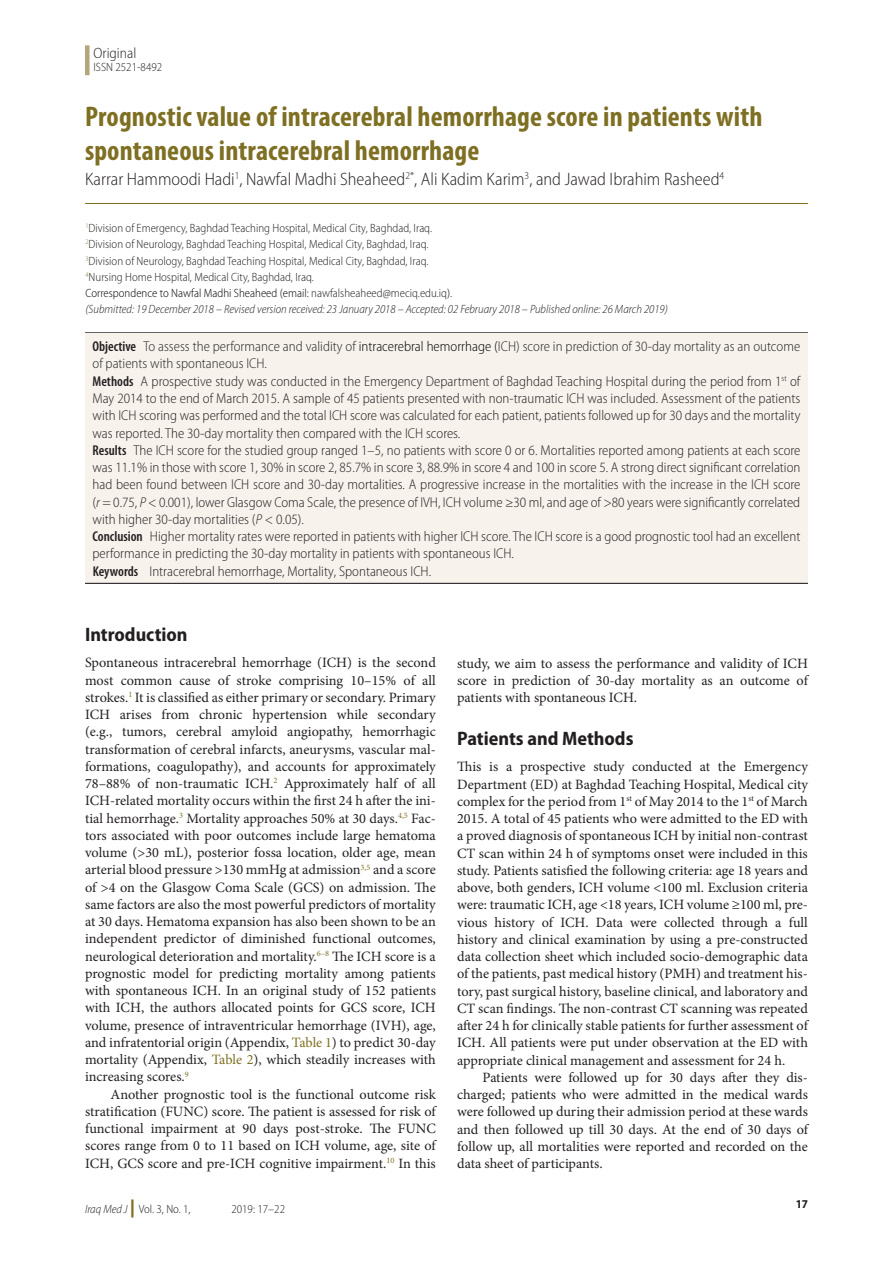
<style>
.page{position:relative;width:893px;height:1263px;background:#fff}
.page>*{position:absolute;margin:0;border:0;box-sizing:border-box;transform-origin:0 0}
.Article_Title{font:700 condensed 28.5px/33.8px "Myriad Pro";letter-spacing:.005em;color:#7e6f22}
.t1{font:700 semi-condensed 19.5px "Myriad Pro";color:#231f20}
.Author{font:300 semi-condensed 18px "Myriad Pro";color:#231f20}
.t2{font:300 semi-condensed 15px "Myriad Pro";color:#231f20}
.Txf{font:14.25px/17.2px "Minion Pro";letter-spacing:-.005em;color:#231f20;text-align:justify}
.t3{font:300 semi-condensed 14.25px "Myriad Pro";color:#231f20}
.Tx{font:14.25px/17.2px "Minion Pro";letter-spacing:-.005em;color:#231f20;text-align:justify}
.t4{font:300 semi-condensed 14.25px "Myriad Pro";color:#252525}
.t5{font:600 condensed 14.25px "Myriad Pro";letter-spacing:-.005em;color:#231f20}
.Author_Aff{font:300 semi-condensed 12px "Myriad Pro";color:#231f20}
.Author_Aff-2{font:italic 300 semi-condensed 12px "Myriad Pro";color:#231f20}
.Author_Aff-3{font:300 semi-condensed 12px "Myriad Pro";color:#000}
.t6{font:700 semi-condensed 12px "Myriad Pro";color:#231f20}
.s1{color:#231f20}
.s2{color:#002060}
.s3{font-weight:600;font-stretch:condensed;color:#231f20}
.s4{color:#000}
.s5{font-weight:600;font-stretch:condensed}
.s6{font-style:italic}
.s7{color:#7e6f22}
.s8{font-weight:900;font-stretch:normal;font-size:18px;color:#7e6f22}
</style>
<div class="page">
<hr style="left:85px;top:203px;width:723px;height:1px;background:#7e6f22">
<hr style="left:85px;top:332px;width:723px;height:2px;background:#231f20">
<div style="left:85px;top:333px;width:723px;height:250px;background:#f7f2ec"></div>
<hr style="left:85px;top:583px;width:723px;height:1px;background:#231f20">
<div style="left:85px;top:45px;width:5px;height:30px;background:#b4a678"></div>
<p class="t2" style="left:94px;top:44px;width:44px">Original</p>
<p class="Author_Aff" style="left:94px;top:60px;width:70px">ISSN 2521-8492</p>
<p class="Article_Title" style="left:85px;top:99px;width:679px">Prognostic value of intracerebral hemorrhage score in patients with spontaneous intracerebral hemorrhage</p>
<p class="Author" style="left:85px;top:170px;width:641px">Karrar Hammoodi Hadi<sup>1</sup>, Nawfal Madhi Sheaheed<sup>2*</sup>, Ali Kadim Karim<sup>3</sup>, and Jawad Ibrahim Rasheed<sup>4</sup></p>
<p class="Author_Aff" style="left:85px;top:222px;width:348px"><sup>1</sup>Division of Emergency, Baghdad Teaching Hospital, Medical City, Baghdad, Iraq.</p>
<p class="Author_Aff" style="left:85px;top:238px;width:345px"><sup>2</sup>Division of Neurology, Baghdad Teaching Hospital, Medical City, Baghdad, Iraq.</p>
<p class="Author_Aff" style="left:85px;top:254px;width:345px"><sup>3</sup>Division of Neurology, Baghdad Teaching Hospital, Medical City, Baghdad, Iraq.</p>
<p class="Author_Aff" style="left:85px;top:270px;width:230px"><sup>4</sup>Nursing Home Hospital, Medical City, Baghdad, Iraq.</p>
<p class="Author_Aff-3" style="left:86px;top:286px;width:368px">Correspondence to Nawfal Madhi Sheaheed (email: <span class="s1">nawfalsheaheed@meciq.edu.iq</span>)<span class="s2">.</span></p>
<p class="Author_Aff-2" style="left:86px;top:302px;width:584px">(Submitted: 19 December 2018 – Revised version received: 23 January 2018 – Accepted: 02 February 2018 – Published online: 26 March 2019)</p>
<p class="t4" style="left:93px;top:339px;width:709px"><span class="s3">Objective</span> To assess the performance and validity of <span class="s4">intracerebral hemorrhage (</span>ICH) score in prediction of 30-day mortality as an outcome</p>
<p class="t4" style="left:93px;top:356px;width:176px">of patients with spontaneous ICH.</p>
<p class="t3" style="left:93px;top:373px;width:709px"><span class="s5">Methods</span> A prospective study was conducted in the Emergency Department of Baghdad Teaching Hospital during the period from 1<sup>st</sup> of</p>
<p class="t3" style="left:93px;top:391px;width:709px">May 2014 to the end of March 2015. A sample of 45 patients presented with non-traumatic ICH was included. Assessment of the patients</p>
<p class="t3" style="left:93px;top:408px;width:709px">with ICH scoring was performed and the total ICH score was calculated for each patient, patients followed up for 30 days and the mortality</p>
<p class="t3" style="left:93px;top:425px;width:369px">was reported. The 30-day mortality then compared with the ICH scores.</p>
<p class="t3" style="left:93px;top:442px;width:709px"><span class="s5">Results</span> The ICH score for the studied group ranged 1–5, no patients with score 0 or 6. Mortalities reported among patients at each score</p>
<p class="t3" style="left:93px;top:459px;width:709px">was 11.1% in those with score 1, 30% in score 2, 85.7% in score 3, 88.9% in score 4 and 100 in score 5. A strong direct significant correlation</p>
<p class="t3" style="left:93px;top:477px;width:709px">had been found between ICH score and 30-day mortalities. A progressive increase in the mortalities with the increase in the ICH score</p>
<p class="t3" style="left:93px;top:494px;width:709px">(<span class="s6">r</span> = 0.75, <span class="s6">P</span>&lt; 0.001), lower Glasgow Coma Scale, the presence of IVH, ICH volume ≥30 ml, and age of &gt;80 years were significantly correlated</p>
<p class="t3" style="left:93px;top:511px;width:213px">with higher 30-day mortalities (<span class="s6">P</span> &lt; 0.05).</p>
<p class="t3" style="left:93px;top:529px;width:709px"><span class="s5">Conclusion</span> Higher mortality rates were reported in patients with higher ICH score. The ICH score is a good prognostic tool had an excellent</p>
<p class="t3" style="left:93px;top:546px;width:423px">performance in predicting the 30-day mortality in patients with spontaneous ICH.</p>
<p class="t3" style="left:150px;top:563px;width:283px">Intracerebral hemorrhage, Mortality, Spontaneous ICH.</p>
<p class="t5" style="left:93px;top:562px;width:47px">Keywords</p>
<h1 class="t1" style="left:85px;top:622px;width:104px">Introduction</h1>
<p class="Txf" style="left:85px;top:654px;width:352px">Spontaneous intracerebral hemorrhage (ICH) is the second most common cause of stroke comprising 10–15% of all strokes.<sup>1</sup> It is classified as either primary or secondary. Primary ICH arises from chronic hypertension while secondary (e.g., tumors, cerebral amyloid angiopathy, hemorrhagic transformation of cerebral infarcts, aneurysms, vascular mal&shy;formations, coagulopathy), and accounts for approximately 78–88% of non-traumatic ICH.<sup>2</sup> Approximately half of all ICH-related mortality occurs within the first 24 h after the ini&shy;tial hemorrhage.<sup>3</sup> Mortality approaches 50% at 30 days.<sup>4,5</sup> Fac&shy;tors associated with poor outcomes include large hematoma volume (&gt;30 mL), posterior fossa location, older age, mean arterial blood pressure &gt;130 mmHg at admission<sup>3,5</sup> and a score of &gt;4 on the Glasgow Coma Scale (GCS) on admission. The same factors are also the most powerful predictors of mortality at 30 days. Hematoma expansion has also been shown to be an independent predictor of diminished functional outcomes, neurological deterioration and mortality.<sup>6–8</sup> The ICH score is a prognostic model for predicting mortality among patients with spontaneous ICH. In an original study of 152 patients with ICH, the authors allocated points for GCS score, ICH volume, presence of intraventricular hemorrhage (IVH), age, and infratentorial origin (Appendix, <span class="s7">Table 1</span>) to predict 30-day mortality (Appendix, <span class="s7">Table 2</span>), which steadily increases with increasing scores.<sup>9</sup></p>
<p class="Tx" style="left:85px;top:1085px;width:352px;text-indent:26px">Another prognostic tool is the functional outcome risk stratification (FUNC) score. The patient is assessed for risk of functional impairment at 90 days post-stroke. The FUNC scores range from 0 to 11 based on ICH volume, age, site of ICH, GCS score and pre-ICH cognitive impairment.<sup>10</sup> In this</p>
<p class="Author_Aff" style="left:85px;top:1202px;width:107px"><span class="s6">Iraq Med J</span> <span class="s8">|</span> Vol. 3, No. 1,</p>
<p class="Author_Aff" style="left:231px;top:1202px;width:55px">2019: 17–22</p>
<p class="Tx" style="left:457px;top:655px;width:352px">study, we aim to assess the performance and validity of ICH score in prediction of 30-day mortality as an outcome of patients with spontaneous ICH.</p>
<h1 class="t1" style="left:457px;top:726px;width:178px">Patients and Methods</h1>
<p class="Txf" style="left:457px;top:758px;width:352px">This is a prospective study conducted at the Emergency Department (ED) at Baghdad Teaching Hospital, Medical city complex for the period from 1<sup>st</sup> of May 2014 to the 1<sup>st</sup> of March 2015. A total of 45 patients who were admitted to the ED with a proved diagnosis of spontaneous ICH by initial non-contrast CT scan within 24 h of symptoms onset were included in this study. Patients satisfied the following criteria: age 18 years and above, both genders, ICH volume &lt;100 ml. Exclusion criteria were: traumatic ICH, age &lt;18 years, ICH volume ≥100 ml, pre&shy;vious history of ICH. Data were collected through a full history and clinical examination by using a pre-constructed data collection sheet which included socio-demographic data of the patients, past medical history (PMH) and treatment his&shy;tory, past surgical history, baseline clinical, and laboratory and CT scan findings. The non-contrast CT scanning was repeated after 24 h for clinically stable patients for further assessment of ICH. All patients were put under observation at the ED with appropriate clinical management and assessment for 24 h.</p>
<p class="Tx" style="left:457px;top:1069px;width:352px;text-indent:26px">Patients were followed up for 30 days after they dis&shy;charged; patients who were admitted in the medical wards were followed up during their admission period at these wards and then followed up till 30 days. At the end of 30 days of follow up, all mortalities were reported and recorded on the data sheet of participants.</p>
<p class="t6" style="left:796px;top:1196px;width:14px">17</p>
</div>
